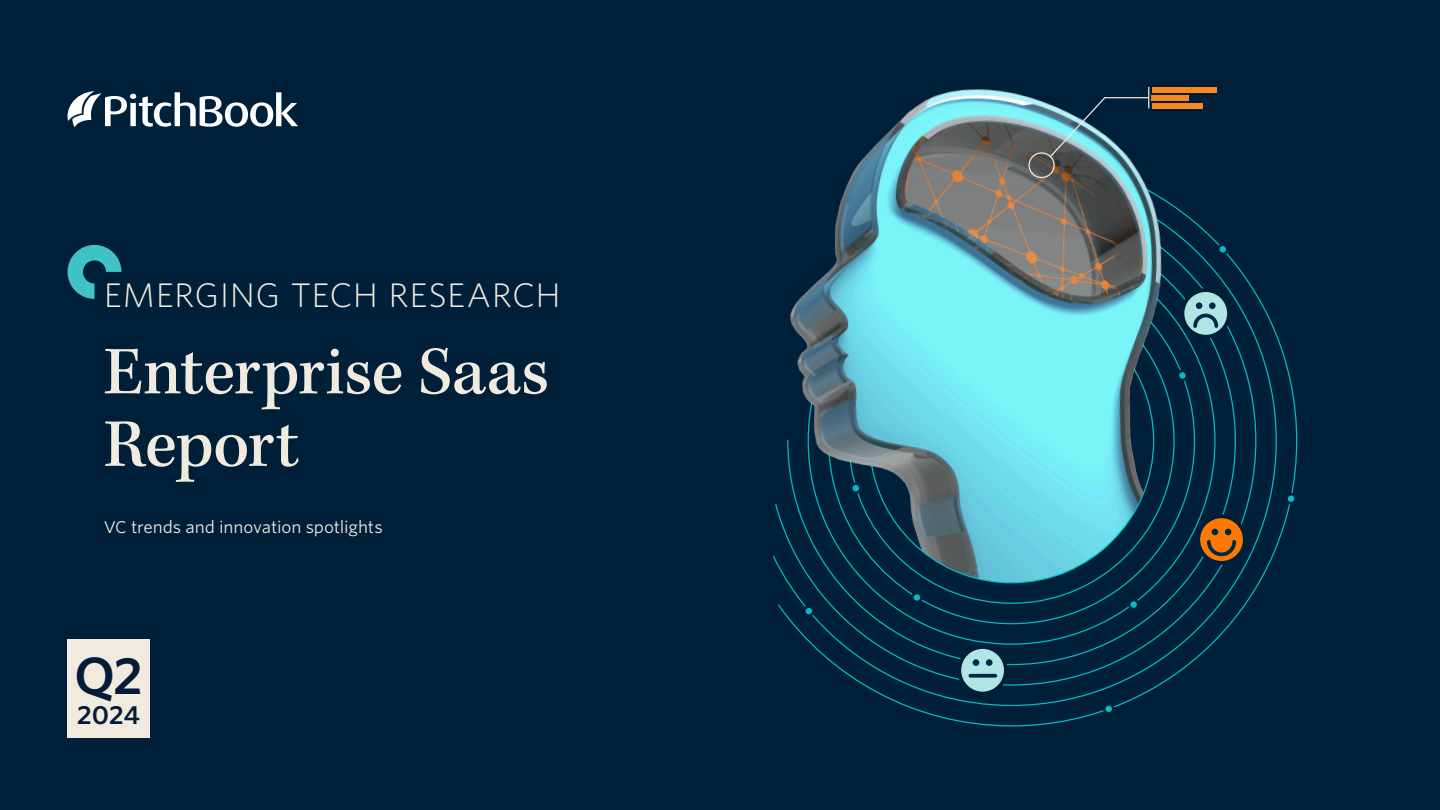
<style>
.page{position:relative;width:1440px;height:810px;background:#001f38}
.page>*{position:absolute;margin:0;border:0;box-sizing:border-box;transform-origin:0 0}
.t1{font:500 70px/72.5px "Kepler Std";letter-spacing:-.01em;color:#f0ebde}
.t2{font:600 50px "Whitney S Sm";color:#051c38}
.t3{font:300 32.5px "Whitney S Sm";letter-spacing:.01em;color:#f0ebde}
.t4{font:600 25px "Whitney S Sm";color:#051c38}
.t5{font:16.25px "Whitney S Sm";letter-spacing:-.01em;color:#f0ebde}
</style>
<div class="page">
<img style="left:834px;top:86px;width:428px;height:354px">
<svg style="left:1257px;top:440px;width:20px;height:147px"></svg>
<svg style="left:1238px;top:440px;width:19px;height:175px"></svg>
<svg style="left:1026px;top:87px;width:124px;height:93px"></svg>
<div style="left:1152px;top:87px;width:65px;height:5px;background:#f9861e"></div>
<div style="left:1152px;top:95px;width:37px;height:5px;background:#f9861e"></div>
<div style="left:1152px;top:103px;width:51px;height:5px;background:#f9861e"></div>
<svg style="left:1287px;top:494px;width:9px;height:9px"></svg>
<div style="left:1285px;top:493px;width:12px;height:11px;border:2px solid #001f38;border-radius:50%"></div>
<svg style="left:1198px;top:516px;width:47px;height:47px"></svg>
<div style="left:1196px;top:514px;width:51px;height:51px;border:4px solid #001f38;border-radius:50%"></div>
<svg style="left:772px;top:236px;width:466px;height:491px"></svg>
<div style="left:1209px;top:302px;width:7px;height:7px;background:#002946;border-radius:50%"></div>
<div style="left:1196px;top:302px;width:6px;height:7px;background:#002946;border-radius:50%"></div>
<svg style="left:959px;top:647px;width:47px;height:47px"></svg>
<div style="left:957px;top:645px;width:51px;height:50px;border:4px solid #001f38;border-radius:50%"></div>
<div style="left:986px;top:659px;width:7px;height:7px;background:#002946;border-radius:50%"></div>
<div style="left:973px;top:659px;width:6px;height:7px;background:#002946;border-radius:50%"></div>
<svg style="left:970px;top:674px;width:25px;height:4px"></svg>
<svg style="left:68px;top:91px;width:230px;height:36px"></svg>
<div style="left:68px;top:640px;width:82px;height:98px;background:#f0ebde"></div>
<svg style="left:68px;top:245px;width:53px;height:54px"></svg>
<h3 class="t3" style="left:104px;top:272px;width:459px">EMERGING TECH RESEARCH</h3>
<h1 class="t1" style="left:104px;top:338px;width:447px">Enterprise Saas<br>Report</h1>
<p class="t5" style="left:104px;top:516px;width:280px">VC trends and innovation spotlights</p>
<h2 class="t2" style="left:74px;top:641px;width:70px">Q2</h2>
<h3 class="t4" style="left:77px;top:697px;width:65px">2024</h3>
</div>
